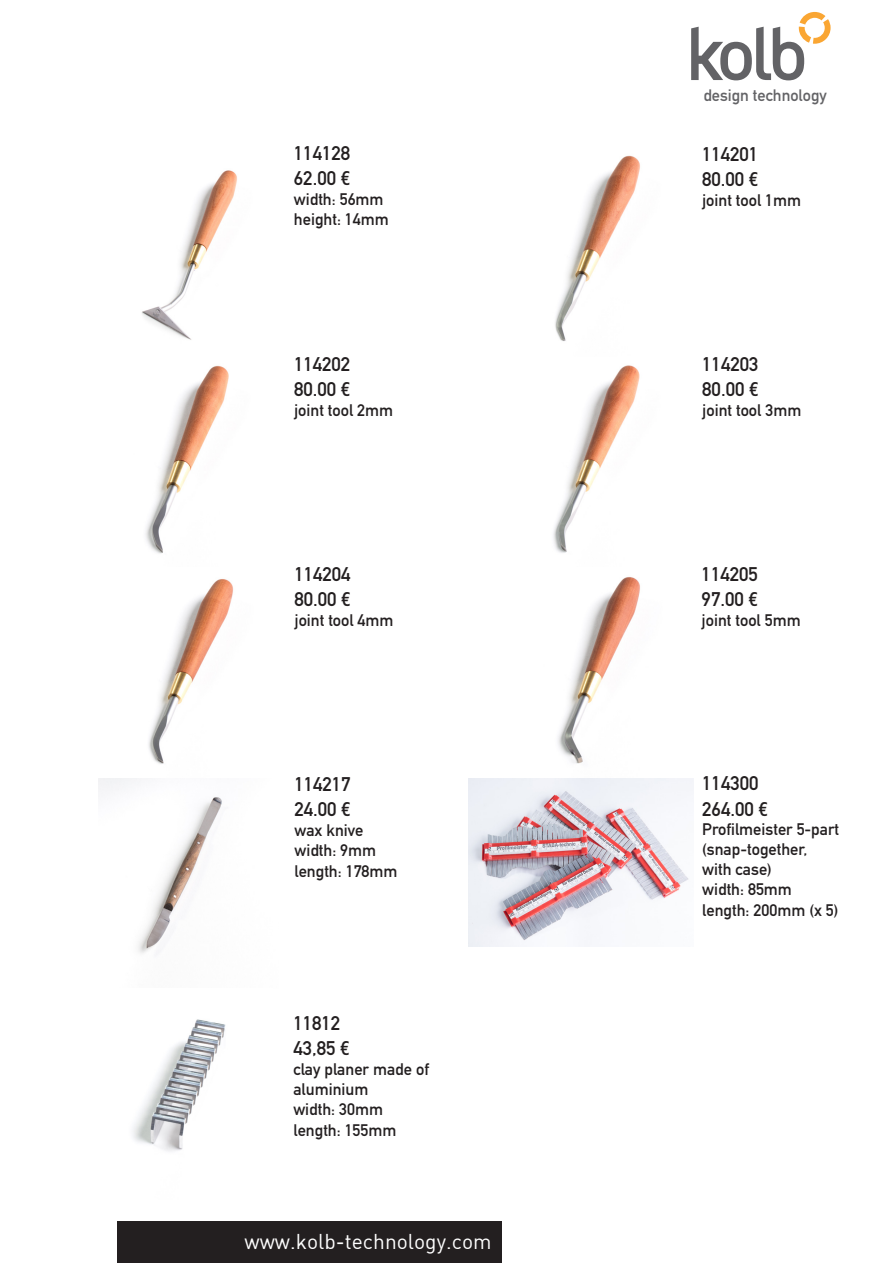
<style>
.page{position:relative;width:893px;height:1263px;background:#fff}
.page>*{position:absolute;margin:0;border:0;box-sizing:border-box;transform-origin:0 0}
.t1{font:21px "DIN";color:#fff}
.t2{font:19.5px/25.2px "DIN Mittelschrift Std";color:#231f20}
.t3{font:16.5px/19.8px "DIN Mittelschrift Std";color:#231f20}
.t4{font:16.35px "DIN Mittelschrift Std";color:#636366}
</style>
<div class="page">
<svg style="left:691px;top:12px;width:140px;height:68px"></svg>
<div style="left:117px;top:1221px;width:384px;height:42px;background:#231f20"></div>
<img style="left:99px;top:170px;width:138px;height:783px">
<img style="left:553px;top:155px;width:87px;height:609px">
<img style="left:468px;top:778px;width:225px;height:168px">
<img style="left:133px;top:1019px;width:93px;height:132px">
<p class="t2" style="left:294px;top:141px;width:58px">114128<br>62.00 €</p>
<p class="t3" style="left:294px;top:190px;width:96px">width: 56mm height: 14mm</p>
<p class="t2" style="left:294px;top:352px;width:58px">114202<br>80.00 €</p>
<p class="t3" style="left:294px;top:400px;width:101px">joint tool 2mm</p>
<p class="t2" style="left:294px;top:561px;width:58px">114204<br>80.00 €</p>
<p class="t3" style="left:294px;top:610px;width:101px">joint tool 4mm</p>
<p class="t2" style="left:294px;top:772px;width:58px">114217<br>24.00 €</p>
<p class="t3" style="left:294px;top:820px;width:83px">wax knive width: 9mm</p>
<p class="t3" style="left:294px;top:862px;width:105px">length: 178mm</p>
<p class="t2" style="left:293px;top:1011px;width:58px">11812<br>43,85 €</p>
<p class="t3" style="left:293px;top:1060px;width:137px">clay planer made of aluminium<br>width: 30mm</p>
<p class="t3" style="left:293px;top:1121px;width:105px">length: 155mm</p>
<p class="t1" style="left:244px;top:1228px;width:249px">www.kolb-technology.com</p>
<p class="t4" style="left:703px;top:85px;width:125px">design technology</p>
<p class="t2" style="left:702px;top:141px;width:58px">114201<br>80.00 €</p>
<p class="t3" style="left:702px;top:190px;width:101px">joint tool 1mm</p>
<p class="t2" style="left:702px;top:352px;width:58px">114203<br>80.00 €</p>
<p class="t3" style="left:702px;top:400px;width:101px">joint tool 3mm</p>
<p class="t2" style="left:702px;top:561px;width:58px">114205<br>97.00 €</p>
<p class="t3" style="left:702px;top:610px;width:101px">joint tool 5mm</p>
<p class="t2" style="left:702px;top:771px;width:67px">114300<br>264.00 €</p>
<p class="t3" style="left:702px;top:820px;width:138px">Profilmeister 5-part (snap-together, with case)<br>width: 85mm</p>
<p class="t3" style="left:702px;top:901px;width:138px">length: 200mm (x 5)</p>
</div>
